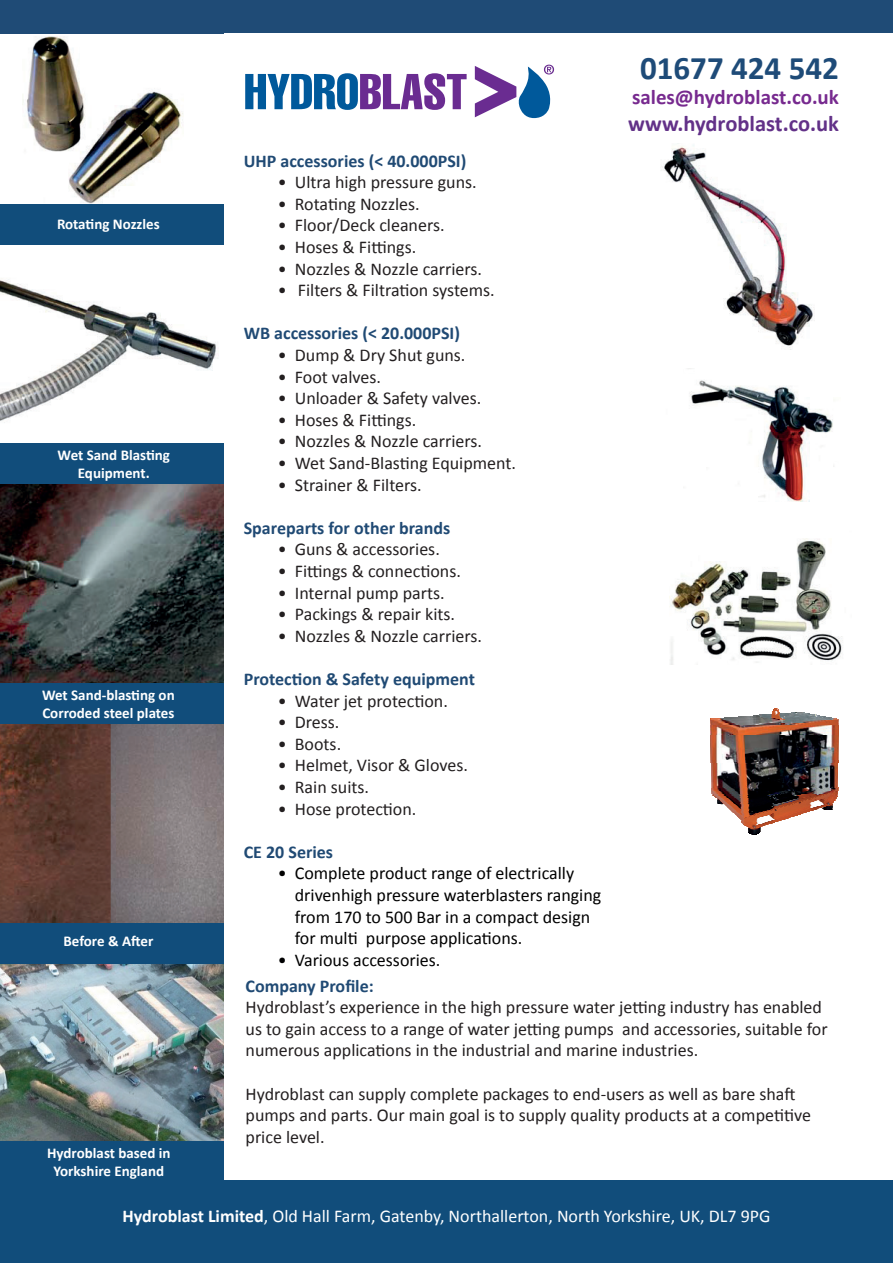
<style>
.page{position:relative;width:893px;height:1263px;background:#fff}
.page>*{position:absolute;margin:0;border:0;box-sizing:border-box;transform-origin:0 0}
.t1{font:700 33px "Calibri";color:#1e4b78}
.t2{font:700 22.5px "Calibri";color:#623188}
.t3{font:700 21px "Calibri";color:#772a8f}
.t4{font:18px/21.6px "Calibri";color:#231f20}
.t5{font:18px/21.6px "Calibri";color:#000001}
.t6{font:700 18px "Calibri";color:#204a74}
.t7{font:18px "Calibri";color:#fff}
.t8{font:700 15px/18px "Calibri";color:#fff;text-align:center}
.s1{font-weight:700}
</style>
<div class="page">
<img style="left:0;top:963px;width:224px;height:179px">
<img style="left:0;top:724px;width:111px;height:199px">
<img style="left:111px;top:724px;width:113px;height:199px">
<img style="left:0;top:33px;width:224px;height:171px">
<img style="left:0;top:484px;width:224px;height:199px">
<div style="left:0;top:0;width:893px;height:33px;background:#1f4b76"></div>
<div style="left:0;top:1142px;width:230px;height:40px;background:#114d7b"></div>
<div style="left:0;top:923px;width:230px;height:40px;background:#114d7b"></div>
<div style="left:0;top:683px;width:230px;height:41px;background:#114d7b"></div>
<div style="left:0;top:444px;width:230px;height:40px;background:#114d7b"></div>
<div style="left:0;top:204px;width:230px;height:40px;background:#114d7b"></div>
<div style="left:224px;top:33px;width:669px;height:1197px;background:#fff"></div>
<img style="left:661px;top:143px;width:154px;height:205px">
<img style="left:689px;top:380px;width:145px;height:121px">
<img style="left:670px;top:538px;width:173px;height:127px">
<svg style="left:245px;top:73px;width:222px;height:37px"></svg>
<svg style="left:475px;top:65px;width:79px;height:53px"></svg>
<svg style="left:743px;top:823px;width:28px;height:12px"></svg>
<img style="left:742px;top:822px;width:33px;height:1px">
<img style="left:742px;top:820px;width:39px;height:2px">
<img style="left:739px;top:817px;width:51px;height:3px">
<img style="left:737px;top:816px;width:58px;height:1px">
<img style="left:734px;top:813px;width:70px;height:3px">
<img style="left:731px;top:811px;width:79px;height:2px">
<img style="left:730px;top:810px;width:84px;height:1px">
<img style="left:728px;top:808px;width:92px;height:2px">
<svg style="left:822px;top:808px;width:10px;height:2px"></svg>
<img style="left:724px;top:804px;width:108px;height:4px">
<img style="left:710px;top:719px;width:129px;height:85px">
<img style="left:710px;top:719px;width:127px;height:1px">
<img style="left:724px;top:718px;width:107px;height:1px">
<img style="left:739px;top:717px;width:86px;height:1px">
<img style="left:753px;top:716px;width:66px;height:1px">
<img style="left:767px;top:715px;width:47px;height:1px">
<img style="left:772px;top:714px;width:38px;height:1px">
<svg style="left:772px;top:708px;width:36px;height:6px"></svg>
<img style="left:0;top:279px;width:219px;height:144px">
<div style="left:0;top:1181px;width:893px;height:82px;background:#114d7b"></div>
<p class="t8" style="left:57px;top:214px;width:104px">Rotating Nozzles</p>
<p class="t8" style="left:58px;top:445px;width:114px">Wet Sand Blasting<br>Equipment.</p>
<p class="t8" style="left:42px;top:685px;width:134px;text-align:left">Wet Sand-blasting on<br>Corroded steel plates</p>
<p class="t8" style="left:64px;top:931px;width:91px">Before &amp; After</p>
<p class="t8" style="left:47px;top:1143px;width:125px">Hydroblast based in<br>Yorkshire England</p>
<p class="t6" style="left:244px;top:149px;width:224px">UHP accessories (&lt; 40.000PSI)</p>
<p class="t4" style="left:278px;top:171px;width:200px">• Ultra high pressure guns.</p>
<p class="t4" style="left:278px;top:192px;width:143px">• Rotating Nozzles.</p>
<p class="t4" style="left:278px;top:214px;width:168px">• Floor/Deck cleaners.</p>
<p class="t4" style="left:278px;top:235px;width:140px">• Hoses &amp; Fittings.</p>
<p class="t4" style="left:278px;top:257px;width:206px">• Nozzles &amp; Nozzle carriers.</p>
<p class="t4" style="left:278px;top:279px;width:218px">• Filters &amp; Filtration systems.</p>
<p class="t6" style="left:244px;top:322px;width:218px">WB accessories (&lt; 20.000PSI)</p>
<p class="t4" style="left:278px;top:343px;width:189px">• Dump &amp; Dry Shut guns.</p>
<p class="t4" style="left:278px;top:365px;width:105px">• Foot valves.</p>
<p class="t4" style="left:278px;top:387px;width:205px">• Unloader &amp; Safety valves.</p>
<p class="t4" style="left:278px;top:408px;width:140px">• Hoses &amp; Fittings.</p>
<p class="t4" style="left:278px;top:430px;width:206px">• Nozzles &amp; Nozzle carriers.</p>
<p class="t4" style="left:278px;top:451px;width:240px">• Wet Sand-Blasting Equipment.</p>
<p class="t4" style="left:278px;top:473px;width:145px">• Strainer &amp; Filters.</p>
<p class="t6" style="left:244px;top:517px;width:208px">Spareparts for other brands</p>
<p class="t4" style="left:278px;top:538px;width:164px">• Guns &amp; accessories.</p>
<p class="t4" style="left:278px;top:559px;width:185px">• Fittings &amp; connections.</p>
<p class="t4" style="left:278px;top:581px;width:168px">• Internal pump parts.</p>
<p class="t4" style="left:278px;top:603px;width:179px">• Packings &amp; repair kits.</p>
<p class="t4" style="left:278px;top:624px;width:206px">• Nozzles &amp; Nozzle carriers.</p>
<p class="t6" style="left:244px;top:668px;width:233px">Protection &amp; Safety equipment</p>
<p class="t4" style="left:278px;top:689px;width:172px">• Water jet protection.</p>
<p class="t4" style="left:278px;top:711px;width:63px">• Dress.</p>
<p class="t4" style="left:278px;top:732px;width:65px">• Boots.</p>
<p class="t4" style="left:278px;top:754px;width:192px">• Helmet, Visor &amp; Gloves.</p>
<p class="t4" style="left:278px;top:775px;width:93px">• Rain suits.</p>
<p class="t4" style="left:278px;top:797px;width:140px">• Hose protection.</p>
<p class="t6" style="left:244px;top:841px;width:91px">CE 20 Series</p>
<p class="t5" style="left:295px;top:862px;width:308px;text-indent:-17px">• Complete product range of electrically drivenhigh pressure waterblasters ranging from 170 to 500 Bar in a compact design for multi purpose applications.</p>
<p class="t5" style="left:278px;top:948px;width:164px">• Various accessories.</p>
<h1 class="t1" style="left:640px;top:47px;width:200px">01677 424 542</h1>
<p class="t3" style="left:632px;top:84px;width:208px">sales@hydroblast.co.uk</p>
<p class="t2" style="left:628px;top:110px;width:212px">www.hydroblast.co.uk</p>
<p class="t6" style="left:246px;top:974px;width:130px">Company Profile:</p>
<p class="t4" style="left:246px;top:995px;width:584px">Hydroblast’s experience in the high pressure water jetting industry has enabled us to gain access to a range of water jetting pumps and accessories, suitable for numerous applications in the industrial and marine industries.</p>
<p class="t4" style="left:246px;top:1082px;width:567px">Hydroblast can supply complete packages to end-users as well as bare shaft pumps and parts. Our main goal is to supply quality products at a competitive price level.</p>
<p class="t7" style="left:123px;top:1205px;width:649px"><span class="s1">Hydroblast Limited</span>, Old Hall Farm, Gatenby, Northallerton, North Yorkshire, UK, DL7 9PG</p>
</div>
